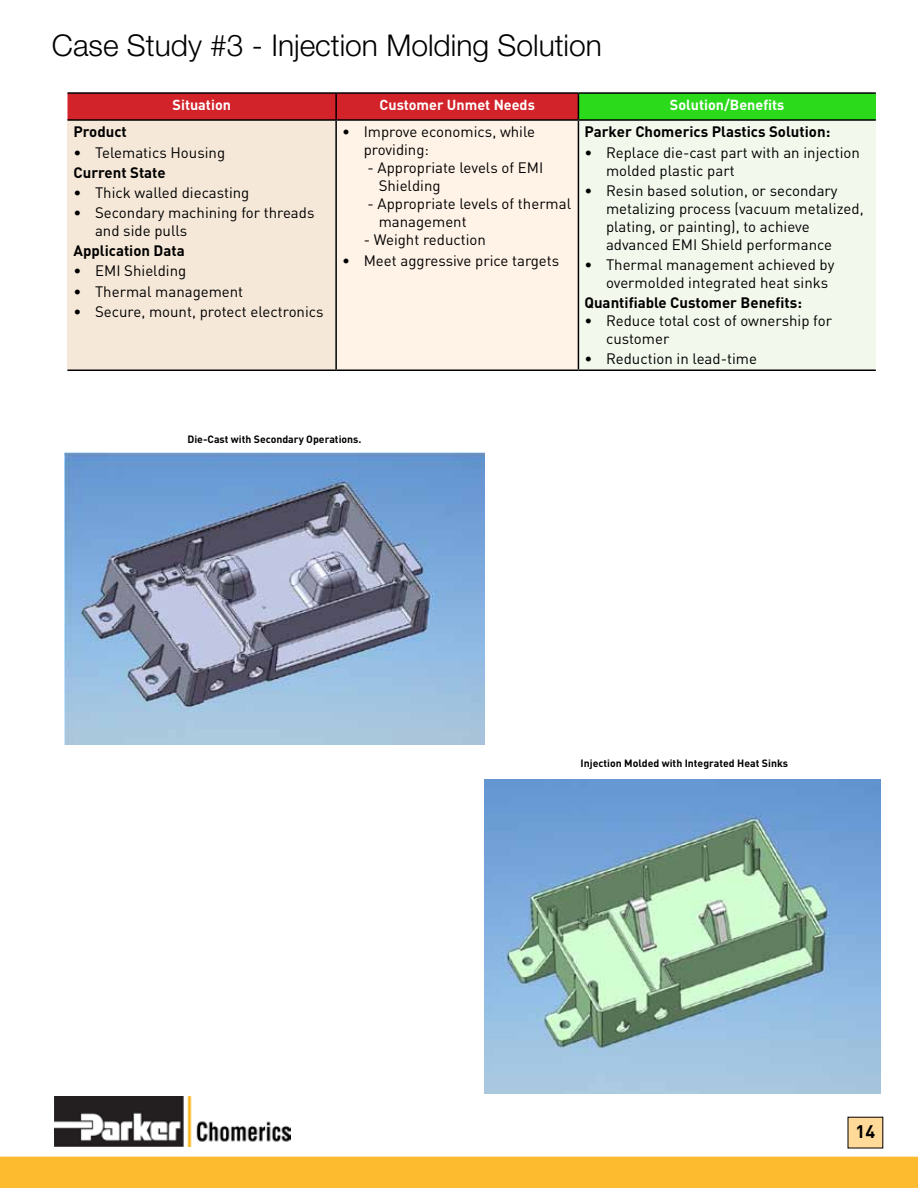
<style>
.page{position:relative;width:918px;height:1188px;background:#fff}
.page>*{position:absolute;margin:0;border:0;box-sizing:border-box;transform-origin:0 0}
.t1{font:300 30px "Helvetica Neue LT Std";color:#000}
.t2{font:700 18px "DINOT";color:#000}
.t3{font:15px/18px "DINOT";color:#000}
.t4{font:700 15px "DINOT";color:#000}
.t5{font:700 14.4px "DINOT";color:#fff}
.t6{font:700 10.5px "DINOT";color:#000}
</style>
<div class="page">
<img style="left:484px;top:779px;width:396px;height:314px">
<img style="left:54px;top:1097px;width:237px;height:49px">
<div style="left:0;top:1157px;width:918px;height:31px;background:#fdbb30"></div>
<div style="left:578px;top:93px;width:298px;height:27px;background:#2cda1c"></div>
<div style="left:67px;top:120px;width:269px;height:250px;background:#f6e8d8"></div>
<div style="left:336px;top:120px;width:242px;height:250px;background:#fff3e7"></div>
<div style="left:578px;top:120px;width:298px;height:250px;background:#f3f8ec"></div>
<hr style="left:67px;top:92px;width:269px;height:2px;background:#000">
<hr style="left:336px;top:92px;width:242px;height:2px;background:#000">
<hr style="left:578px;top:92px;width:298px;height:2px;background:#000">
<div style="left:67px;top:93px;width:512px;height:26px;background:#d2232a"></div>
<hr style="left:67px;top:119px;width:269px;height:2px;background:#000">
<hr style="left:336px;top:119px;width:242px;height:2px;background:#000">
<hr style="left:335px;top:121px;width:2px;height:249px;background:#000">
<hr style="left:578px;top:119px;width:298px;height:2px;background:#000">
<hr style="left:578px;top:121px;width:1px;height:249px;background:#000">
<hr style="left:67px;top:370px;width:269px;height:1px;background:#000">
<hr style="left:336px;top:370px;width:242px;height:1px;background:#000">
<hr style="left:578px;top:370px;width:298px;height:1px;background:#000">
<img style="left:65px;top:452px;width:419px;height:293px">
<div style="left:848px;top:1117px;width:35px;height:31px;background:#ffda98"></div>
<h1 class="t1" style="left:52px;top:27px;width:552px">Case Study #3 - Injection Molding Solution</h1>
<p class="t5" style="left:173px;top:95px;width:60px">Situation</p>
<p class="t5" style="left:380px;top:95px;width:157px">Customer Unmet Needs</p>
<p class="t5" style="left:670px;top:95px;width:116px">Solution/Benefits</p>
<p class="t4" style="left:73px;top:122px;width:55px">Product</p>
<p class="t3" style="left:73px;top:143px;width:153px">• Telematics Housing</p>
<p class="t4" style="left:73px;top:162px;width:94px">Current State</p>
<p class="t3" style="left:73px;top:183px;width:177px">• Thick walled diecasting</p>
<p class="t3" style="left:95px;top:203px;width:221px;text-indent:-22px">• Secondary machining for threads and side pulls</p>
<p class="t4" style="left:73px;top:241px;width:113px">Application Data</p>
<p class="t3" style="left:73px;top:261px;width:114px">• EMI Shielding</p>
<p class="t3" style="left:73px;top:282px;width:171px">• Thermal management</p>
<p class="t3" style="left:73px;top:302px;width:252px">• Secure, mount, protect electronics</p>
<p class="t4" style="left:584px;top:122px;width:247px">Parker Chomerics Plastics Solution:</p>
<p class="t3" style="left:606px;top:143px;width:255px;text-indent:-22px">• Replace die-cast part with an injection molded plastic part</p>
<p class="t3" style="left:606px;top:181px;width:259px;text-indent:-22px">• Resin based solution, or secondary metalizing process (vacuum metalized, plating, or painting), to achieve advanced EMI Shield performance</p>
<p class="t3" style="left:606px;top:255px;width:230px;text-indent:-22px">• Thermal management achieved by overmolded integrated heat sinks</p>
<p class="t4" style="left:584px;top:292px;width:219px">Quantifiable Customer Benefits:</p>
<p class="t3" style="left:606px;top:311px;width:227px;text-indent:-22px">• Reduce total cost of ownership for customer</p>
<p class="t3" style="left:584px;top:349px;width:174px">• Reduction in lead-time</p>
<p class="t3" style="left:364px;top:122px;width:173px;text-indent:-22px">• Improve economics, while providing:</p>
<p class="t3" style="left:379px;top:158px;width:166px;text-indent:-11px">- Appropriate levels of EMI<br>Shielding</p>
<p class="t3" style="left:379px;top:194px;width:194px;text-indent:-11px">- Appropriate levels of thermal management</p>
<p class="t3" style="left:364px;top:230px;width:124px">- Weight reduction</p>
<p class="t3" style="left:342px;top:251px;width:219px">• Meet aggressive price targets</p>
<p class="t6" style="left:187px;top:432px;width:176px">Die-Cast with Secondary Operations.</p>
<p class="t6" style="left:581px;top:756px;width:209px">Injection Molded with Integrated Heat Sinks</p>
<p class="t2" style="left:856px;top:1119px;width:21px">14</p>
</div>
